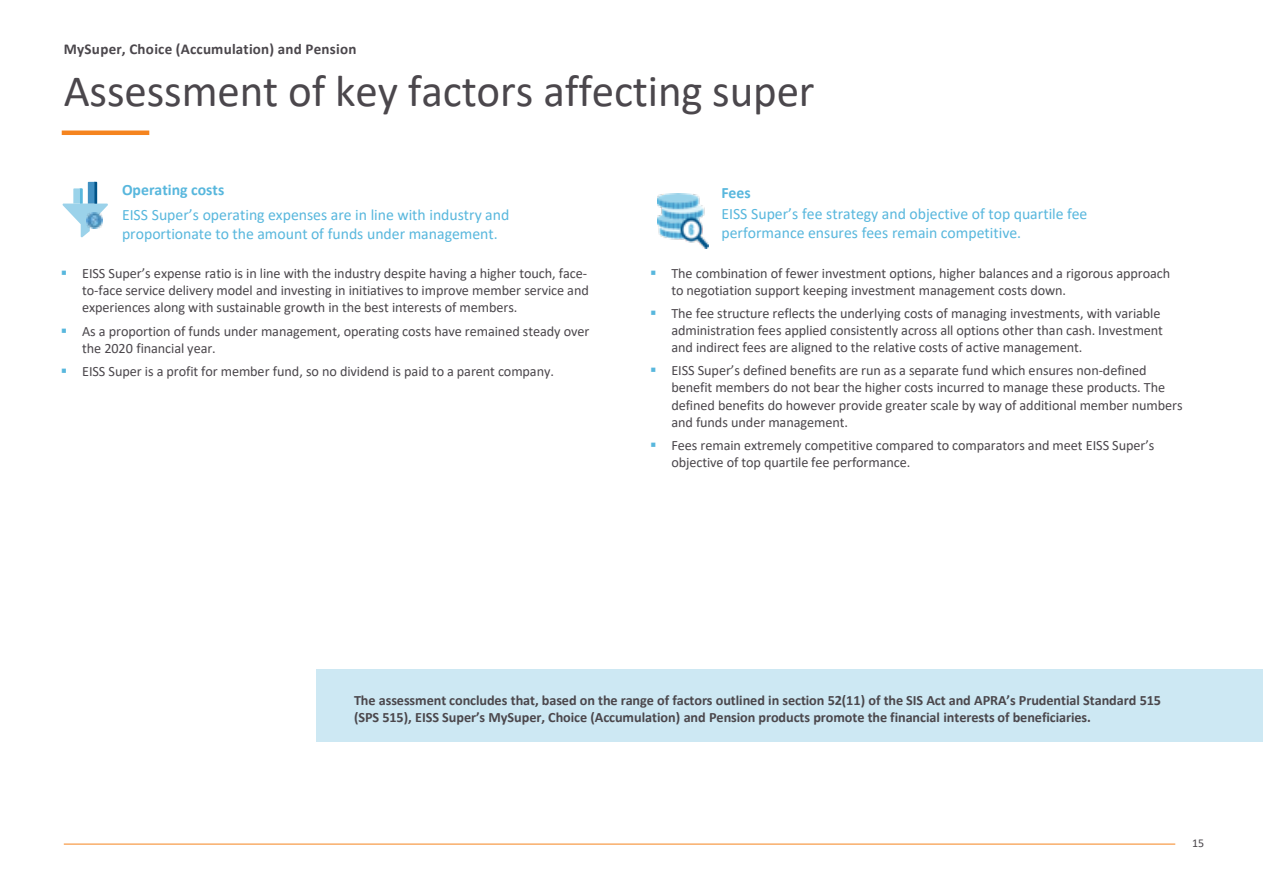
<style>
.page{position:relative;width:1263px;height:894px;background:#fff}
.page>*{position:absolute;margin:0;border:0;box-sizing:border-box;transform-origin:0 0}
.t1{font:45px "Calibri";letter-spacing:-.005em;color:#4b474c}
.t2{font:15.75px/18.9px "Calibri";color:#58b7dd}
.t3{font:700 15.75px "Calibri";color:#58b7dd}
.t4{font:700 15px "Calibri";letter-spacing:.015em;color:#4b474c}
.t5{font:14.25px/17.1px "Calibri";letter-spacing:-.005em;color:#4b474c}
.t6{font:700 14.25px/17.1px "Calibri";letter-spacing:-.005em;color:#4b474c}
.t7{font:12px "Calibri";color:#4b474c}
.s1{color:#58b7dd}
</style>
<div class="page">
<hr style="left:64px;top:843px;width:1111px;height:1px;background:#f5841f">
<div style="left:62px;top:130px;width:87px;height:5px;background:#f5841f"></div>
<svg style="left:63px;top:182px;width:45px;height:55px"></svg>
<img style="left:87px;top:213px;width:15px;height:15px">
<img style="left:658px;top:193px;width:51px;height:55px">
<div style="left:317px;top:669px;width:946px;height:72px;background:#cde8f3"></div>
<p class="t4" style="left:64px;top:38px;width:294px">MySuper, Choice (Accumulation) and Pension</p>
<h2 class="t1" style="left:64px;top:60px;width:752px">Assessment of key factors affecting super</h2>
<p class="t3" style="left:122px;top:179px;width:104px">Operating costs</p>
<p class="t2" style="left:122px;top:205px;width:389px">EISS Super’s operating expenses are in line with industry and proportionate to the amount of funds under management.</p>
<p class="t5" style="left:82px;top:264px;width:508px;text-indent:-21px"><span class="s1">▪</span> EISS Super’s expense ratio is in line with the industry despite having a higher touch, face&shy;to-face service delivery model and investing in initiatives to improve member service and experiences along with sustainable growth in the best interests of members.</p>
<p class="t5" style="left:82px;top:322px;width:509px;text-indent:-21px"><span class="s1">▪</span> As a proportion of funds under management, operating costs have remained steady over the 2020 financial year.</p>
<p class="t5" style="left:61px;top:362px;width:495px"><span class="s1">▪</span> EISS Super is a profit for member fund, so no dividend is paid to a parent company.</p>
<p class="t3" style="left:721px;top:181px;width:31px">Fees</p>
<p class="t2" style="left:721px;top:204px;width:368px">EISS Super’s fee strategy and objective of top quartile fee performance ensures fees remain competitive.</p>
<p class="t5" style="left:671px;top:264px;width:500px;text-indent:-21px"><span class="s1">▪</span> The combination of fewer investment options, higher balances and a rigorous approach to negotiation support keeping investment management costs down.</p>
<p class="t5" style="left:671px;top:304px;width:493px;text-indent:-21px"><span class="s1">▪</span> The fee structure reflects the underlying costs of managing investments, with variable administration fees applied consistently across all options other than cash. Investment and indirect fees are aligned to the relative costs of active management.</p>
<p class="t5" style="left:671px;top:361px;width:513px;text-indent:-21px"><span class="s1">▪</span> EISS Super’s defined benefits are run as a separate fund which ensures non-defined benefit members do not bear the higher costs incurred to manage these products. The defined benefits do however provide greater scale by way of additional member numbers and funds under management.</p>
<p class="t5" style="left:671px;top:436px;width:484px;text-indent:-21px"><span class="s1">▪</span> Fees remain extremely competitive compared to comparators and meet EISS Super’s objective of top quartile fee performance.</p>
<p class="t6" style="left:354px;top:691px;width:809px">The assessment concludes that, based on the range of factors outlined in section 52(11) of the SIS Act and APRA’s Prudential Standard 515 (SPS 515), EISS Super’s MySuper, Choice (Accumulation) and Pension products promote the financial interests of beneficiaries.</p>
<p class="t7" style="left:1192px;top:834px;width:14px">15</p>
</div>
